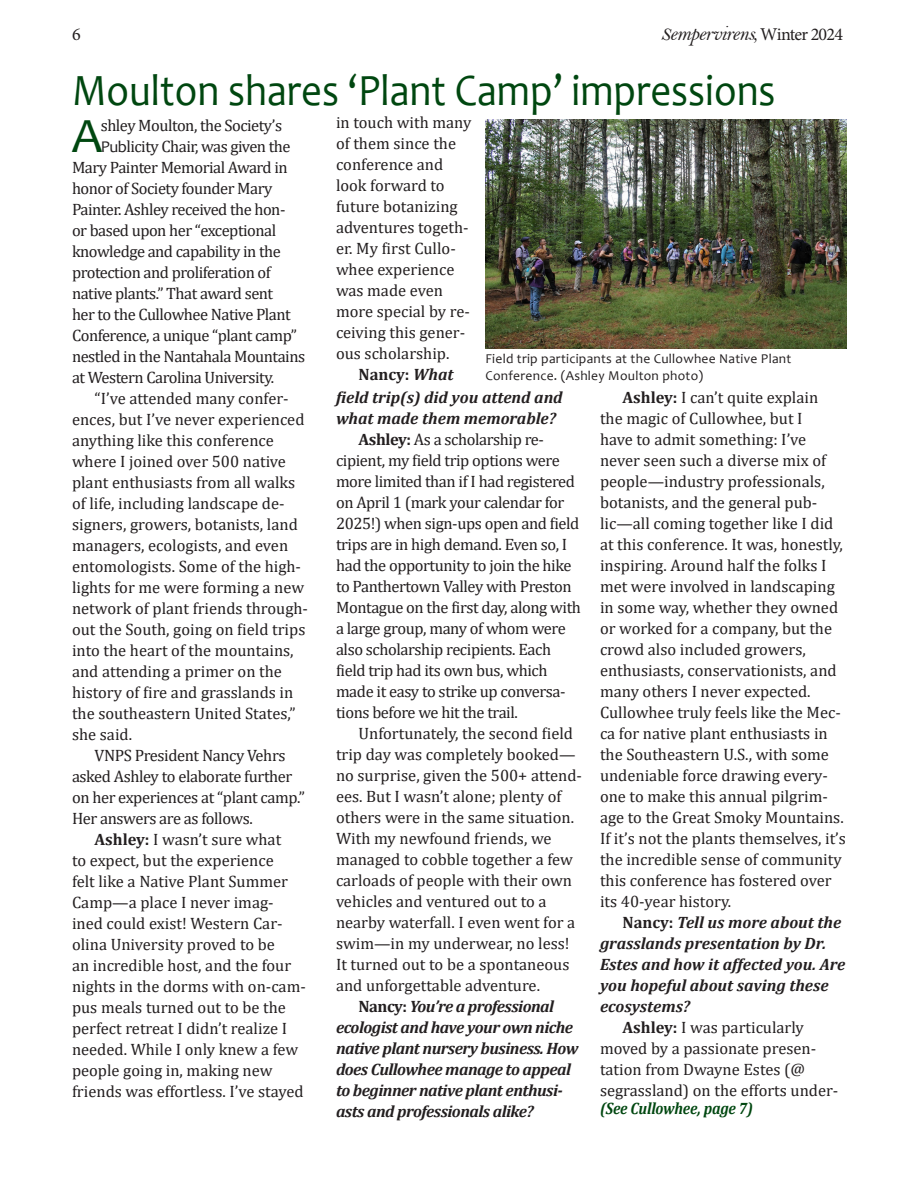
<style>
.page{position:relative;width:918px;height:1188px;background:#fff}
.page>*{position:absolute;margin:0;border:0;box-sizing:border-box;transform-origin:0 0}
.t1{font:49.5px "Candara";color:#004710}
._2-line_drop_cap__no_indent{font:45px "Candara";color:#004710;scale:.9 1}
.flag-subtitle{font:21px "Bell MT Italic";letter-spacing:-.035em;color:#231f20}
.flag-subtitle-2{font:18px "Minion Pro";color:#231f20}
.t2{font:16.5px/21px "Cambria";color:#231f20}
.t3{font:16.5px/21px "Cambria";letter-spacing:-.025em;color:#231f20}
.t4{font:16.5px "Cambria";letter-spacing:-.03em;color:#231f20}
.t5{font:italic 700 16.5px/21px "Cambria";color:#231f20}
.t6{font:italic 700 16.5px/21px "Cambria";letter-spacing:-.03em;color:#231f20}
._2-line_drop_cap__no_indent-2{font:italic 700 16.5px "Cambria";letter-spacing:-.01em;color:#004710;scale:.9 1}
.t7{font:13.5px "Candara";letter-spacing:.02em;color:#231f20}
.s1{font-size:18px}
.s2{font-family:"Minion Pro";font-size:18px}
.s3{font-style:normal}
.s4{font-weight:700}
.s5{font-family:"Candara"}
</style>
<div class="page">
<img style="left:486px;top:119px;width:360px;height:229px">
<p class="flag-subtitle-2" style="left:72px;top:22px;width:10px">6</p>
<p class="flag-subtitle" style="left:661px;top:20px;width:184px"><span class="s1">S</span>empervirens<span class="s1">,</span> <span class="s2">Winter 2024</span></p>
<p class="_2-line_drop_cap__no_indent" style="left:72px;top:62px;width:783px">Moulton shares ‘Plant Camp’ impressions</p>
<p class="t2" style="left:336px;top:112px;width:137px">in touch with many of them since the conference and look forward to future botanizing adventures togeth&shy;er. My first Cullo&shy;whee experience was made even more special by re&shy;ceiving this gener&shy;ous scholarship.</p>
<p class="t5" style="left:336px;top:362px;width:228px;line-height:23.1px;text-indent:22px"><span class="s3">Nancy:</span> What<br>field trip(s) did you attend and</p>
<p class="t5" style="left:336px;top:407px;width:222px">what made them memorable?</p>
<p class="t3" style="left:336px;top:429px;width:246px;text-indent:22px"><span class="s4">Ashley:</span> As a scholarship re&shy;cipient, my field trip options were more limited than if I had registered on April 1 (mark your calendar for 2025!) when sign-ups open and field trips are in high demand. Even so, I had the opportunity to join the hike to Panthertown Valley with Preston Montague on the first day, along with a large group, many of whom were also scholarship recipients. Each field trip had its own bus, which made it easy to strike up conversa&shy;tions before we hit the trail.</p>
<p class="t2" style="left:336px;top:723px;width:247px;text-indent:22px">Unfortunately, the second field trip day was completely booked— no surprise, given the 500+ attend&shy;ees. But I wasn’t alone; plenty of others were in the same situation.<br>With my newfound friends, we managed to cobble together a few carloads of people with their own vehicles and ventured out to a nearby waterfall. I even went for a swim—in my underwear, no less!<br>It turned out to be a spontaneous and unforgettable adventure.</p>
<p class="t6" style="left:336px;top:995px;width:244px;text-indent:22px"><span class="s3">Nancy:</span> You’re a professional ecologist and have your own niche native plant nursery business. How does Cullowhee manage to appeal to beginner native plant enthusi&shy;asts and professionals alike?</p>
<p class="t1" style="left:72px;top:105px;width:32px">A</p>
<p class="t4" style="left:101px;top:115px;width:183px">shley Moulton, the Society’s</p>
<p class="t4" style="left:101px;top:136px;width:191px"><span class="s5">Pub</span>licity Chair, was given the</p>
<p class="t4" style="left:72px;top:157px;width:217px">Mary Painter Memorial Award in</p>
<p class="t4" style="left:72px;top:178px;width:202px">honor of Society founder Mary</p>
<p class="t4" style="left:72px;top:199px;width:215px">Painter. Ashley received the hon-</p>
<p class="t4" style="left:72px;top:220px;width:206px">or based upon her “exceptional</p>
<p class="t4" style="left:72px;top:241px;width:210px">knowledge and capability in the</p>
<p class="t4" style="left:72px;top:262px;width:200px">protection and proliferation of</p>
<p class="t4" style="left:72px;top:283px;width:203px">native plants.” That award sent</p>
<p class="t4" style="left:72px;top:304px;width:220px">her to the Cullowhee Native Plant</p>
<p class="t4" style="left:72px;top:325px;width:227px">Conference, a unique “plant camp”</p>
<p class="t4" style="left:72px;top:346px;width:235px">nestled in the Nantahala Mountains</p>
<p class="t4" style="left:72px;top:367px;width:204px">at Western Carolina University.</p>
<p class="t2" style="left:72px;top:388px;width:238px;text-indent:22px">“I’ve attended many confer&shy;ences, but I’ve never experienced anything like this conference where I joined over 500 native plant enthusiasts from all walks of life, including landscape de&shy;signers, growers, botanists, land managers, ecologists, and even entomologists. Some of the high&shy;lights for me were forming a new network of plant friends through&shy;out the South, going on field trips into the heart of the mountains, and attending a primer on the history of fire and grasslands in the southeastern United States,” she said.</p>
<p class="t3" style="left:72px;top:745px;width:235px;text-indent:22px">VNPS President Nancy Vehrs asked Ashley to elaborate further on her experiences at “plant camp.”<br>Her answers are as follows.</p>
<p class="t2" style="left:72px;top:829px;width:235px;text-indent:22px"><span class="s4">Ashley:</span> I wasn’t sure what<br>to expect, but the experience<br>felt like a Native Plant Summer<br>Camp—a place I never imag&shy;ined could exist! Western Car&shy;olina University proved to be<br>an incredible host, and the four nights in the dorms with on-cam&shy;pus meals turned out to be the perfect retreat I didn’t realize I needed. While I only knew a few people going in, making new friends was effortless. I’ve stayed</p>
<p class="t7" style="left:485px;top:350px;width:308px">Field trip participants at the Cullowhee Native Plant</p>
<p class="t7" style="left:485px;top:367px;width:219px">Conference. (Ashley Moulton photo)</p>
<p class="t2" style="left:600px;top:387px;width:247px;text-indent:22px"><span class="s4">Ashley:</span> I can’t quite explain<br>the magic of Cullowhee, but I<br>have to admit something: I’ve never seen such a diverse mix of people—industry professionals, botanists, and the general pub&shy;lic—all coming together like I did at this conference. It was, honestly, inspiring. Around half the folks I met were involved in landscaping in some way, whether they owned or worked for a company, but the crowd also included growers, enthusiasts, conservationists, and many others I never expected.<br>Cullowhee truly feels like the Mec&shy;ca for native plant enthusiasts in the Southeastern U.S., with some undeniable force drawing every&shy;one to make this annual pilgrim&shy;age to the Great Smoky Mountains.<br>If it’s not the plants themselves, it’s the incredible sense of community this conference has fostered over its 40-year history.</p>
<p class="t5" style="left:600px;top:911px;width:247px;text-indent:22px"><span class="s3">Nancy:</span> Tell us more about the grasslands presentation by Dr.<br>Estes and how it affected you. Are you hopeful about saving these ecosystems?</p>
<p class="t2" style="left:600px;top:1017px;width:240px;text-indent:22px"><span class="s4">Ashley:</span> I was particularly moved by a passionate presen&shy;tation from Dwayne Estes (@ segrassland) on the efforts under-</p>
<p class="_2-line_drop_cap__no_indent-2" style="left:600px;top:1097px;width:172px">(See Cullowhee, page 7)</p>
</div>
